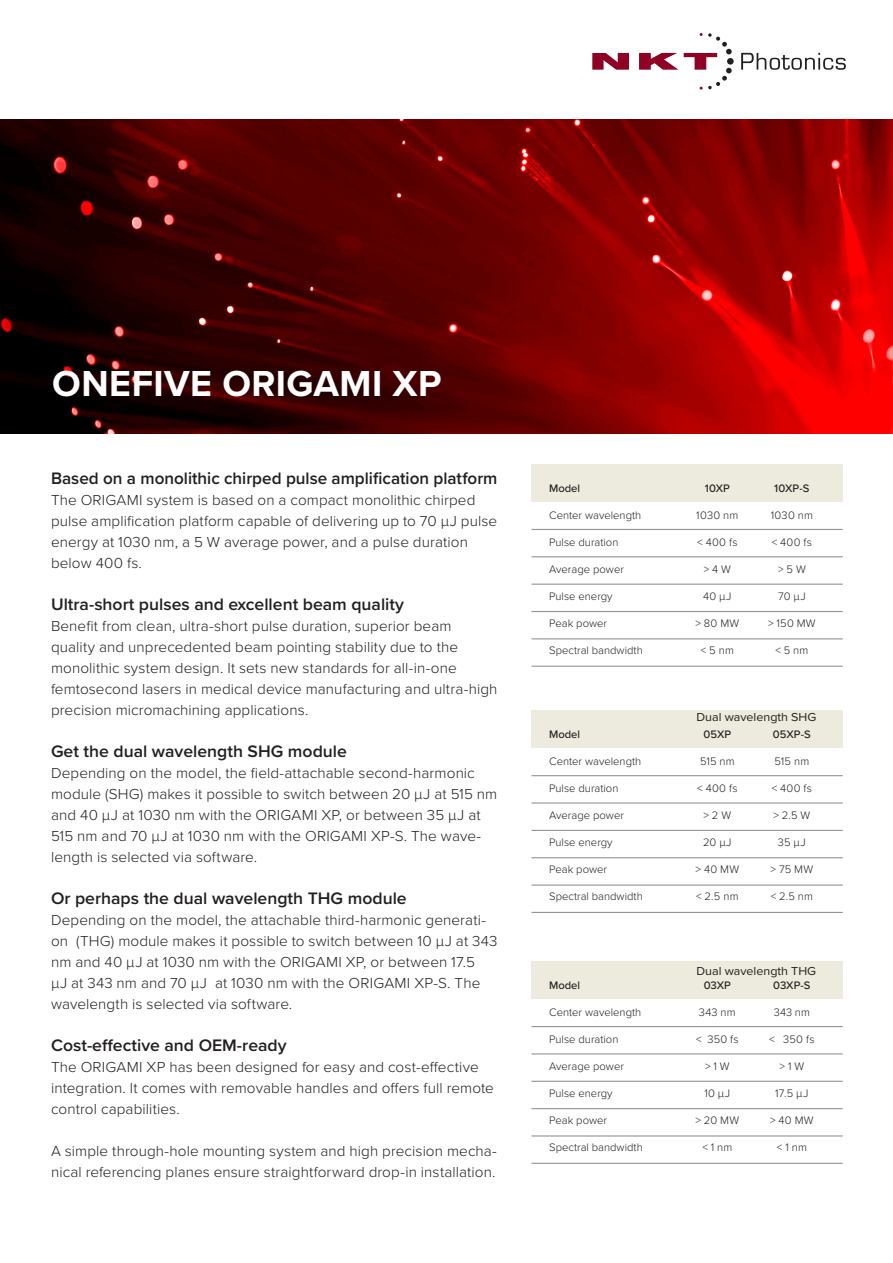
<style>
.page{position:relative;width:893px;height:1263px;background:#fff}
.page>*{position:absolute;margin:0;border:0;box-sizing:border-box;transform-origin:0 0}
.t1{font:700 37.5px "Proxima Nova";letter-spacing:.01em;color:#fff}
.t2{font:600 17.25px "Proxima Nova";color:#231f20}
.t3{font:300 15px/21px "Proxima Nova";letter-spacing:.005em;color:#231f20}
.t4{font:12px "Proxima Nova";color:#231f20;scale:1.04 1}
.t5{font:300 11.25px "Proxima Nova";color:#231f20}
.t6{font:500 11.25px "Proxima Nova";color:#231f20}
</style>
<div class="page">
<img style="left:0;top:119px;width:893px;height:315px">
<svg style="left:741px;top:53px;width:105px;height:17px"></svg>
<svg style="left:592px;top:33px;width:142px;height:57px"></svg>
<div style="left:531px;top:464px;width:312px;height:38px;background:#edebdd"></div>
<hr style="left:531px;top:529px;width:312px;height:1px;background:#939598">
<hr style="left:531px;top:556px;width:312px;height:1px;background:#939598">
<hr style="left:531px;top:584px;width:312px;height:1px;background:#939598">
<hr style="left:531px;top:611px;width:312px;height:1px;background:#939598">
<hr style="left:531px;top:638px;width:312px;height:1px;background:#939598">
<hr style="left:531px;top:666px;width:312px;height:1px;background:#939598">
<div style="left:531px;top:710px;width:312px;height:38px;background:#edebdd"></div>
<hr style="left:531px;top:775px;width:312px;height:1px;background:#939598">
<hr style="left:531px;top:802px;width:312px;height:2px;background:#939598">
<hr style="left:531px;top:830px;width:312px;height:1px;background:#939598">
<hr style="left:531px;top:857px;width:312px;height:1px;background:#939598">
<hr style="left:531px;top:884px;width:312px;height:2px;background:#939598">
<hr style="left:531px;top:912px;width:312px;height:1px;background:#939598">
<div style="left:531px;top:961px;width:312px;height:38px;background:#edebdd"></div>
<hr style="left:531px;top:1026px;width:312px;height:1px;background:#939598">
<hr style="left:531px;top:1053px;width:312px;height:1px;background:#939598">
<hr style="left:531px;top:1081px;width:312px;height:1px;background:#939598">
<hr style="left:531px;top:1108px;width:312px;height:1px;background:#939598">
<hr style="left:531px;top:1135px;width:312px;height:1px;background:#939598">
<hr style="left:531px;top:1163px;width:312px;height:1px;background:#939598">
<p class="t1" style="left:52px;top:355px;width:391px">ONEFIVE ORIGAMI XP</p>
<p class="t2" style="left:51px;top:465px;width:448px">Based on a monolithic chirped pulse amplification platform</p>
<p class="t3" style="left:51px;top:488px;width:448px">The ORIGAMI system is based on a compact monolithic chirped pulse amplification platform capable of delivering up to 70 µJ pulse energy at 1030 nm, a 5 W average power, and a pulse duration below 400 fs.</p>
<p class="t2" style="left:51px;top:591px;width:354px">Ultra-short pulses and excellent beam quality</p>
<p class="t3" style="left:51px;top:614px;width:448px">Benefit from clean, ultra-short pulse duration, superior beam quality and unprecedented beam pointing stability due to the monolithic system design. It sets new standards for all-in-one femtosecond lasers in medical device manufacturing and ultra-high precision micromachining applications.</p>
<p class="t2" style="left:51px;top:738px;width:297px">Get the dual wavelength SHG module</p>
<p class="t3" style="left:51px;top:761px;width:448px">Depending on the model, the field-attachable second-harmonic module (SHG) makes it possible to switch between 20 µJ at 515 nm and 40 µJ at 1030 nm with the ORIGAMI XP, or between 35 µJ at 515 nm and 70 µJ at 1030 nm with the ORIGAMI XP-S. The wave&shy;length is selected via software.</p>
<p class="t2" style="left:51px;top:885px;width:357px">Or perhaps the dual wavelength THG module</p>
<p class="t3" style="left:51px;top:908px;width:448px">Depending on the model, the attachable third-harmonic generati&shy;on (THG) module makes it possible to switch between 10 µJ at 343 nm and 40 µJ at 1030 nm with the ORIGAMI XP, or between 17.5<br>µJ at 343 nm and 70 µJ at 1030 nm with the ORIGAMI XP-S. The wavelength is selected via software.</p>
<p class="t2" style="left:51px;top:1032px;width:237px">Cost-effective and OEM-ready</p>
<p class="t3" style="left:51px;top:1055px;width:444px">The ORIGAMI XP has been designed for easy and cost-effective integration. It comes with removable handles and offers full remote control capabilities.</p>
<p class="t3" style="left:51px;top:1139px;width:447px">A simple through-hole mounting system and high precision mecha&shy;nical referencing planes ensure straightforward drop-in installation.</p>
<p class="t6" style="left:549px;top:480px;width:33px">Model</p>
<p class="t5" style="left:549px;top:507px;width:94px">Center wavelength</p>
<p class="t5" style="left:549px;top:534px;width:71px">Pulse duration</p>
<p class="t5" style="left:549px;top:561px;width:76px">Average power</p>
<p class="t5" style="left:549px;top:588px;width:65px">Pulse energy</p>
<p class="t5" style="left:549px;top:615px;width:59px">Peak power</p>
<p class="t5" style="left:549px;top:642px;width:95px">Spectral bandwidth</p>
<p class="t6" style="left:549px;top:726px;width:33px">Model</p>
<p class="t5" style="left:549px;top:753px;width:94px">Center wavelength</p>
<p class="t5" style="left:549px;top:780px;width:71px">Pulse duration</p>
<p class="t5" style="left:549px;top:807px;width:76px">Average power</p>
<p class="t5" style="left:549px;top:834px;width:65px">Pulse energy</p>
<p class="t5" style="left:549px;top:861px;width:59px">Peak power</p>
<p class="t5" style="left:549px;top:888px;width:95px">Spectral bandwidth</p>
<p class="t6" style="left:549px;top:977px;width:33px">Model</p>
<p class="t5" style="left:549px;top:1004px;width:94px">Center wavelength</p>
<p class="t5" style="left:549px;top:1031px;width:71px">Pulse duration</p>
<p class="t5" style="left:549px;top:1058px;width:76px">Average power</p>
<p class="t5" style="left:549px;top:1085px;width:65px">Pulse energy</p>
<p class="t5" style="left:549px;top:1112px;width:59px">Peak power</p>
<p class="t5" style="left:549px;top:1139px;width:95px">Spectral bandwidth</p>
<p class="t6" style="left:705px;top:480px;width:27px">10XP</p>
<p class="t5" style="left:696px;top:507px;width:44px">1030 nm</p>
<p class="t5" style="left:697px;top:534px;width:42px">&lt; 400 fs</p>
<p class="t5" style="left:704px;top:561px;width:29px">&gt; 4 W</p>
<p class="t5" style="left:703px;top:588px;width:30px">40 µJ</p>
<p class="t5" style="left:695px;top:615px;width:45px">&gt; 80 MW</p>
<p class="t5" style="left:701px;top:642px;width:35px">&lt; 5 nm</p>
<p class="t6" style="left:774px;top:480px;width:37px">10XP-S</p>
<p class="t5" style="left:771px;top:507px;width:44px">1030 nm</p>
<p class="t5" style="left:772px;top:534px;width:42px">&lt; 400 fs</p>
<p class="t5" style="left:778px;top:561px;width:29px">&gt; 5 W</p>
<p class="t5" style="left:778px;top:588px;width:29px">70 µJ</p>
<p class="t5" style="left:768px;top:615px;width:49px">&gt; 150 MW</p>
<p class="t5" style="left:775px;top:642px;width:35px">&lt; 5 nm</p>
<p class="t4" style="left:696px;top:708px;width:117px">Dual wavelength SHG</p>
<p class="t6" style="left:703px;top:726px;width:29px">05XP</p>
<p class="t5" style="left:700px;top:753px;width:36px">515 nm</p>
<p class="t5" style="left:697px;top:780px;width:42px">&lt; 400 fs</p>
<p class="t5" style="left:703px;top:807px;width:29px">&gt; 2 W</p>
<p class="t5" style="left:703px;top:834px;width:30px">20 µJ</p>
<p class="t5" style="left:695px;top:861px;width:45px">&gt; 40 MW</p>
<p class="t5" style="left:696px;top:888px;width:44px">&lt; 2.5 nm</p>
<p class="t6" style="left:773px;top:726px;width:39px">05XP-S</p>
<p class="t5" style="left:774px;top:753px;width:36px">515 nm</p>
<p class="t5" style="left:772px;top:780px;width:42px">&lt; 400 fs</p>
<p class="t5" style="left:773px;top:807px;width:39px">&gt; 2.5 W</p>
<p class="t5" style="left:778px;top:834px;width:30px">35 µJ</p>
<p class="t5" style="left:770px;top:861px;width:44px">&gt; 75 MW</p>
<p class="t5" style="left:771px;top:888px;width:44px">&lt; 2.5 nm</p>
<p class="t4" style="left:696px;top:962px;width:117px">Dual wavelength THG</p>
<p class="t6" style="left:704px;top:977px;width:29px">03XP</p>
<p class="t5" style="left:699px;top:1004px;width:38px">343 nm</p>
<p class="t5" style="left:696px;top:1031px;width:44px">&lt; 350 fs</p>
<p class="t5" style="left:705px;top:1058px;width:26px">&gt; 1 W</p>
<p class="t5" style="left:704px;top:1085px;width:27px">10 µJ</p>
<p class="t5" style="left:695px;top:1112px;width:45px">&gt; 20 MW</p>
<p class="t5" style="left:702px;top:1139px;width:32px">&lt; 1 nm</p>
<p class="t6" style="left:773px;top:977px;width:39px">03XP-S</p>
<p class="t5" style="left:774px;top:1004px;width:37px">343 nm</p>
<p class="t5" style="left:769px;top:1031px;width:47px">&lt; 350 fs</p>
<p class="t5" style="left:780px;top:1058px;width:26px">&gt; 1 W</p>
<p class="t5" style="left:775px;top:1085px;width:35px">17.5 µJ</p>
<p class="t5" style="left:770px;top:1112px;width:45px">&gt; 40 MW</p>
<p class="t5" style="left:777px;top:1139px;width:32px">&lt; 1 nm</p>
</div>
